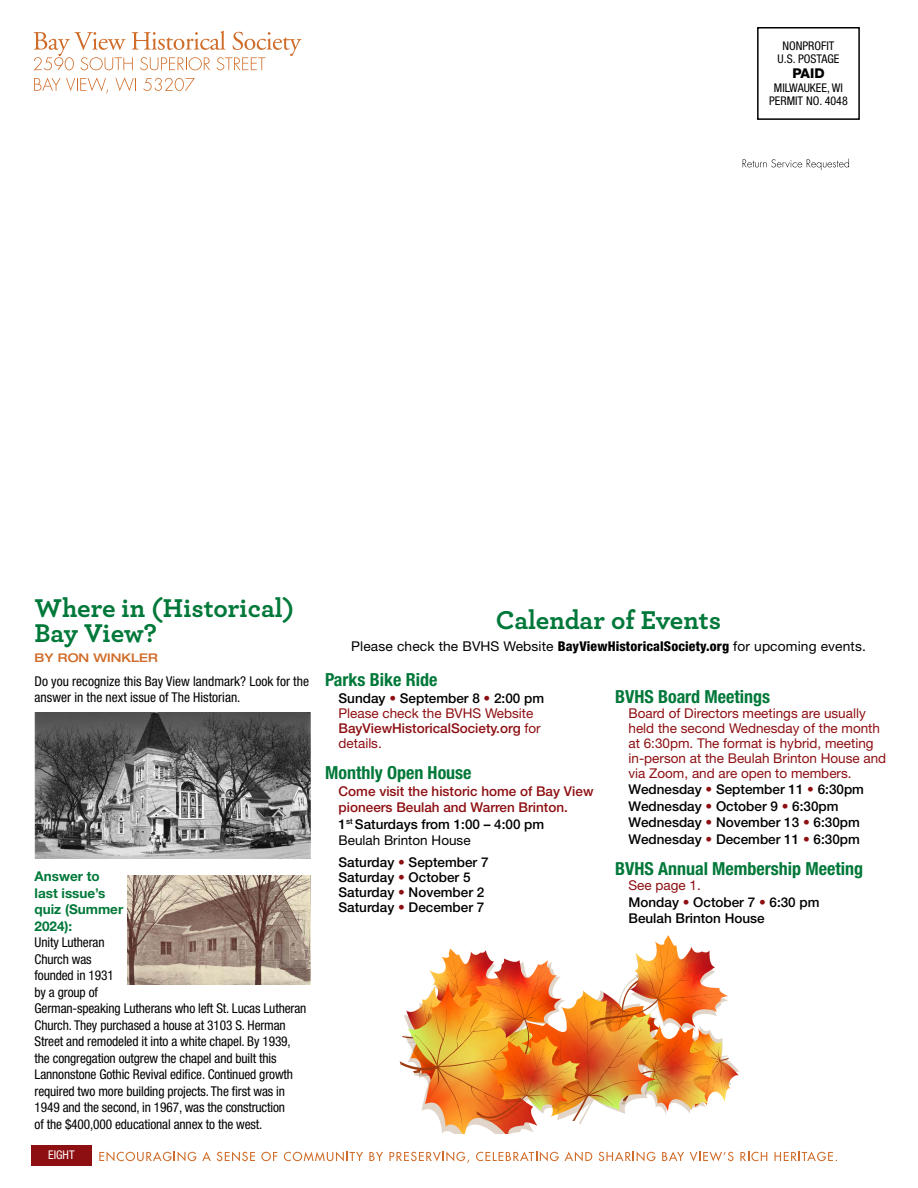
<style>
.page{position:relative;width:918px;height:1188px;background:#fff}
.page>*{position:absolute;margin:0;border:0;box-sizing:border-box;transform-origin:0 0}
.t1{font:700 27px/25.5px "Archer";color:#007839}
.t2{font:700 condensed 18px "Helvetica Neue LT Std";color:#007839}
.t3{font:condensed 13.5px/16.5px "Helvetica Neue LT Std";letter-spacing:-.01em;color:#000}
.t4{font:13.5px/15px "Helvetica Neue LT Std";color:#8e0f12}
.t5{font:500 13.5px/16.5px "Helvetica Neue LT Std";color:#000}
.t6{font:500 13.5px/16.5px "Helvetica Neue LT Std";color:#8e0f12}
.t7{font:13.5px "Helvetica Neue LT Std";letter-spacing:.01em;color:#000}
.t8{font:700 13.5px/16.5px "Helvetica Neue LT Std";color:#007839}
.t9{font:800 13.5px "Helvetica Neue LT Std";color:#000}
.t10{font:condensed 12px/13.5px "Helvetica Neue LT Std";color:#000;text-align:center}
.t11{font:500 expanded 12px "Helvetica Neue LT Std";color:#d06c29}
.t12{font:condensed 12px "Helvetica Neue LT Std";color:#fff}
.s1{font-weight:800;font-stretch:condensed}
.s2{font-weight:500;color:#000}
.s3{font-weight:500}
.s4{color:#000}
.s5{font-weight:400;color:#000}
.s6{color:#8e0f12}
.s7{font-weight:400;color:#8e0f12}
</style>
<div class="page">
<svg style="left:34px;top:31px;width:268px;height:39px"></svg>
<svg style="left:34px;top:77px;width:74px;height:17px"></svg>
<svg style="left:115px;top:77px;width:21px;height:14px"></svg>
<svg style="left:143px;top:78px;width:52px;height:13px"></svg>
<svg style="left:743px;top:159px;width:106px;height:11px"></svg>
<div style="left:757px;top:27px;width:103px;height:93px;border:2px solid #000"></div>
<svg style="left:99px;top:1152px;width:97px;height:9px"></svg>
<svg style="left:202px;top:1152px;width:9px;height:9px"></svg>
<svg style="left:217px;top:1152px;width:38px;height:9px"></svg>
<svg style="left:261px;top:1152px;width:16px;height:9px"></svg>
<svg style="left:284px;top:1152px;width:79px;height:9px"></svg>
<svg style="left:369px;top:1152px;width:14px;height:9px"></svg>
<svg style="left:389px;top:1152px;width:80px;height:11px"></svg>
<svg style="left:476px;top:1152px;width:116px;height:9px"></svg>
<svg style="left:599px;top:1152px;width:56px;height:9px"></svg>
<svg style="left:662px;top:1152px;width:22px;height:9px"></svg>
<svg style="left:690px;top:1152px;width:44px;height:9px"></svg>
<svg style="left:740px;top:1152px;width:27px;height:9px"></svg>
<svg style="left:775px;top:1152px;width:62px;height:9px"></svg>
<div style="left:32px;top:1146px;width:60px;height:20px;background:#8e0f12"></div>
<img style="left:35px;top:713px;width:275px;height:146px">
<img style="left:128px;top:875px;width:182px;height:109px">
<img style="left:400px;top:935px;width:340px;height:199px">
<p class="t10" style="left:778px;top:39px;width:63px">NONPROFIT<br>U.S. POSTAGE</p>
<p class="t9" style="left:792px;top:66px;width:34px">PAID</p>
<p class="t10" style="left:769px;top:81px;width:80px">MILWAUKEE, WI<br>PERMIT NO. 4048</p>
<h1 class="t1" style="left:35px;top:593px;width:261px">Where in (Historical)<br>Bay View?</h1>
<p class="t11" style="left:35px;top:651px;width:125px">BY RON WINKLER</p>
<p class="t3" style="left:35px;top:673px;width:276px">Do you recognize this Bay View landmark? Look for the answer in the next issue of The Historian.</p>
<p class="t8" style="left:35px;top:868px;width:90px">Answer to last issue’s quiz (Summer<br>2024):</p>
<p class="t3" style="left:35px;top:934px;width:273px">Unity Lutheran<br>Church was<br>founded in 1931<br>by a group of<br>German-speaking Lutherans who left St. Lucas Lutheran Church. They purchased a house at 3103 S. Herman Street and remodeled it into a white chapel. By 1939, the congregation outgrew the chapel and built this Lannonstone Gothic Revival edifice. Continued growth required two more building projects. The first was in 1949 and the second, in 1967, was the construction<br>of the $400,000 educational annex to the west.</p>
<p class="t12" style="left:48px;top:1148px;width:28px">EIGHT</p>
<h1 class="t1" style="left:496px;top:605px;width:227px">Calendar of Events</h1>
<p class="t7" style="left:351px;top:638px;width:516px">Please check the BVHS Website <span class="s1">BayViewHistoricalSociety.org</span> for upcoming events.</p>
<h2 class="t2" style="left:325px;top:669px;width:114px">Parks Bike Ride</h2>
<p class="t4" style="left:339px;top:690px;width:207px"><span class="s2">Sunday</span> <span class="s3">•</span> <span class="s2">September 8</span> <span class="s3">•</span> <span class="s2">2:00 pm<br></span>Please check the BVHS Website<br><span class="s3">BayViewHistoricalSociety.org</span> for details.</p>
<h2 class="t2" style="left:325px;top:762px;width:148px">Monthly Open House</h2>
<p class="t6" style="left:339px;top:782px;width:256px">Come visit the historic home of Bay View pioneers Beulah and Warren Brinton.<br><span class="s4">1</span><sup>st</sup> <span class="s4">Saturdays from 1:00 – 4:00 pm<br></span><span class="s5">Beulah Brinton House</span></p>
<p class="t5" style="left:339px;top:854px;width:152px;line-height:15px">Saturday <span class="s6">•</span> September 7<br>Saturday <span class="s6">•</span> October 5<br>Saturday <span class="s6">•</span> November 2<br>Saturday <span class="s6">•</span> December 7</p>
<h2 class="t2" style="left:615px;top:685px;width:157px">BVHS Board Meetings</h2>
<p class="t4" style="left:628px;top:705px;width:259px">Board of Directors meetings are usually held the second Wednesday of the month at 6:30pm. The format is hybrid, meeting in-person at the Beulah Brinton House and via Zoom, and are open to members.</p>
<p class="t5" style="left:628px;top:781px;width:237px">Wednesday <span class="s6">•</span> September 11 <span class="s6">•</span> 6:30pm<br>Wednesday <span class="s6">•</span> October 9 <span class="s6">•</span> 6:30pm<br>Wednesday <span class="s6">•</span> November 13 <span class="s6">•</span> 6:30pm<br>Wednesday <span class="s6">•</span> December 11 <span class="s6">•</span> 6:30pm</p>
<h2 class="t2" style="left:615px;top:858px;width:250px">BVHS Annual Membership Meeting</h2>
<p class="t5" style="left:628px;top:877px;width:193px"><span class="s7">See page 1.<br></span>Monday <span class="s6">•</span> October 7 <span class="s6">•</span> 6:30 pm<br>Beulah Brinton House</p>
</div>
